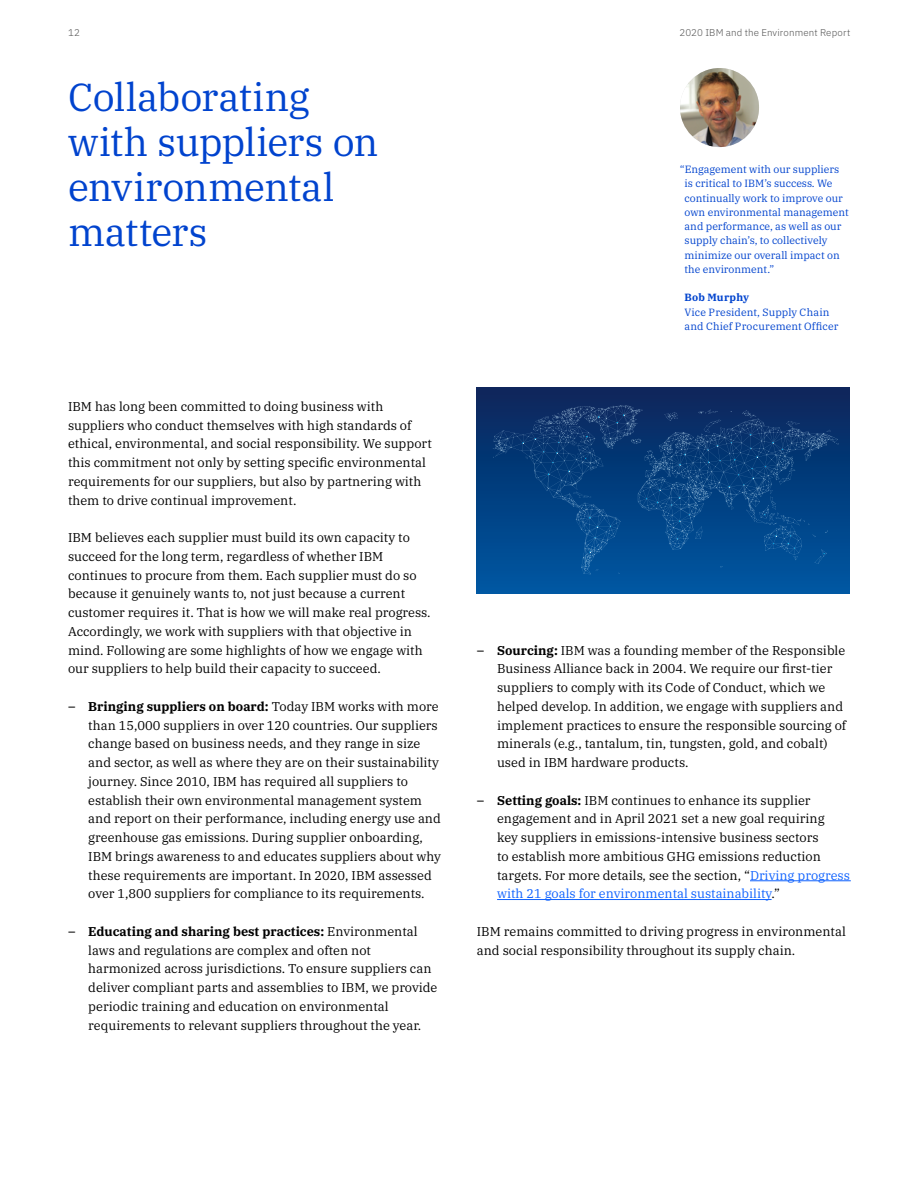
<style>
.page{position:relative;width:918px;height:1188px;background:#fff}
.page>*{position:absolute;margin:0;border:0;box-sizing:border-box;transform-origin:0 0}
.t1{font:39px/45px "IBM Plex Serif";letter-spacing:-.015em;color:#0043ce}
.t2{font:12.75px/18.8px "IBM Plex Serif";color:#000}
.t3{font:10.5px/14.2px "IBM Plex Serif";color:#0043ce}
.t4{font:700 10.5px "IBM Plex Serif";letter-spacing:.01em;color:#0043ce}
.t5{font:300 9.75px "IBM Plex Sans";letter-spacing:.015em;color:#525252}
.s1{font-family:"IBM Plex Sans"}
.s2{font-weight:700}
.s3{color:#0f62fe}
</style>
<div class="page">
<hr style="left:750px;top:881px;width:101px;height:1px;background:#0f62fe">
<hr style="left:497px;top:899px;width:275px;height:1px;background:#0f62fe">
<img style="left:680px;top:68px;width:79px;height:79px;border-radius:40px">
<div style="left:477px;top:388px;width:373px;height:206px;background:linear-gradient(to bottom,#0a255a,#0057a3)"></div>
<svg style="left:493px;top:405px;width:346px;height:169px"></svg>
<p class="t5" style="left:68px;top:25px;width:13px">12</p>
<p class="t5" style="left:679px;top:25px;width:172px">2020 IBM and the Environment Report</p>
<h1 class="t1" style="left:68px;top:71px;width:312px">Collaborating with suppliers on environmental matters</h1>
<p class="t2" style="left:68px;top:396px;width:365px">IBM has long been committed to doing business with suppliers who conduct themselves with high standards of ethical, environmental, and social responsibility. We support this commitment not only by setting specific environmental requirements for our suppliers, but also by partnering with them to drive continual improvement.</p>
<p class="t2" style="left:68px;top:527px;width:364px">IBM believes each supplier must build its own capacity to succeed for the long term, regardless of whether IBM continues to procure from them. Each supplier must do so because it genuinely wants to, not just because a current customer requires it. That is how we will make real progress.<br>Accordingly, we work with suppliers with that objective in mind. Following are some highlights of how we engage with our suppliers to help build their capacity to succeed.</p>
<p class="t2" style="left:88px;top:696px;width:354px;text-indent:-20px"><span class="s1">–</span> <span class="s2">Bringing suppliers on board:</span> Today IBM works with more than 15,000 suppliers in over 120 countries. Our suppliers change based on business needs, and they range in size and sector, as well as where they are on their sustainability journey. Since 2010, IBM has required all suppliers to establish their own environmental management system and report on their performance, including energy use and greenhouse gas emissions. During supplier onboarding, IBM brings awareness to and educates suppliers about why these requirements are important. In 2020, IBM assessed over 1,800 suppliers for compliance to its requirements.</p>
<p class="t2" style="left:88px;top:921px;width:351px;text-indent:-20px"><span class="s1">–</span> <span class="s2">Educating and sharing best practices:</span> Environmental laws and regulations are complex and often not harmonized across jurisdictions. To ensure suppliers can deliver compliant parts and assemblies to IBM, we provide periodic training and education on environmental requirements to relevant suppliers throughout the year.</p>
<p class="t3" style="left:685px;top:161px;width:166px;text-indent:-5px">“Engagement with our suppliers is critical to IBM’s success. We continually work to improve our own environmental management and performance, as well as our supply chain’s, to collectively minimize our overall impact on the environment.”</p>
<p class="t4" style="left:685px;top:289px;width:66px">Bob Murphy</p>
<p class="t3" style="left:685px;top:304px;width:155px">Vice President, Supply Chain and Chief Procurement Officer</p>
<p class="t2" style="left:497px;top:640px;width:351px;text-indent:-20px"><span class="s1">–</span> <span class="s2">Sourcing:</span> IBM was a founding member of the Responsible Business Alliance back in 2004. We require our first-tier suppliers to comply with its Code of Conduct, which we helped develop. In addition, we engage with suppliers and implement practices to ensure the responsible sourcing of minerals (e.g., tantalum, tin, tungsten, gold, and cobalt) used in IBM hardware products.</p>
<p class="t2" style="left:497px;top:790px;width:354px;text-indent:-20px"><span class="s1">–</span> <span class="s2">Setting goals:</span> IBM continues to enhance its supplier engagement and in April 2021 set a new goal requiring<br>key suppliers in emissions-intensive business sectors<br>to establish more ambitious GHG emissions reduction targets. For more details, see the section, “<span class="s3">Driving progress with 21 goals for environmental sustainability</span>.”</p>
<p class="t2" style="left:477px;top:921px;width:370px">IBM remains committed to driving progress in environmental and social responsibility throughout its supply chain.</p>
</div>
